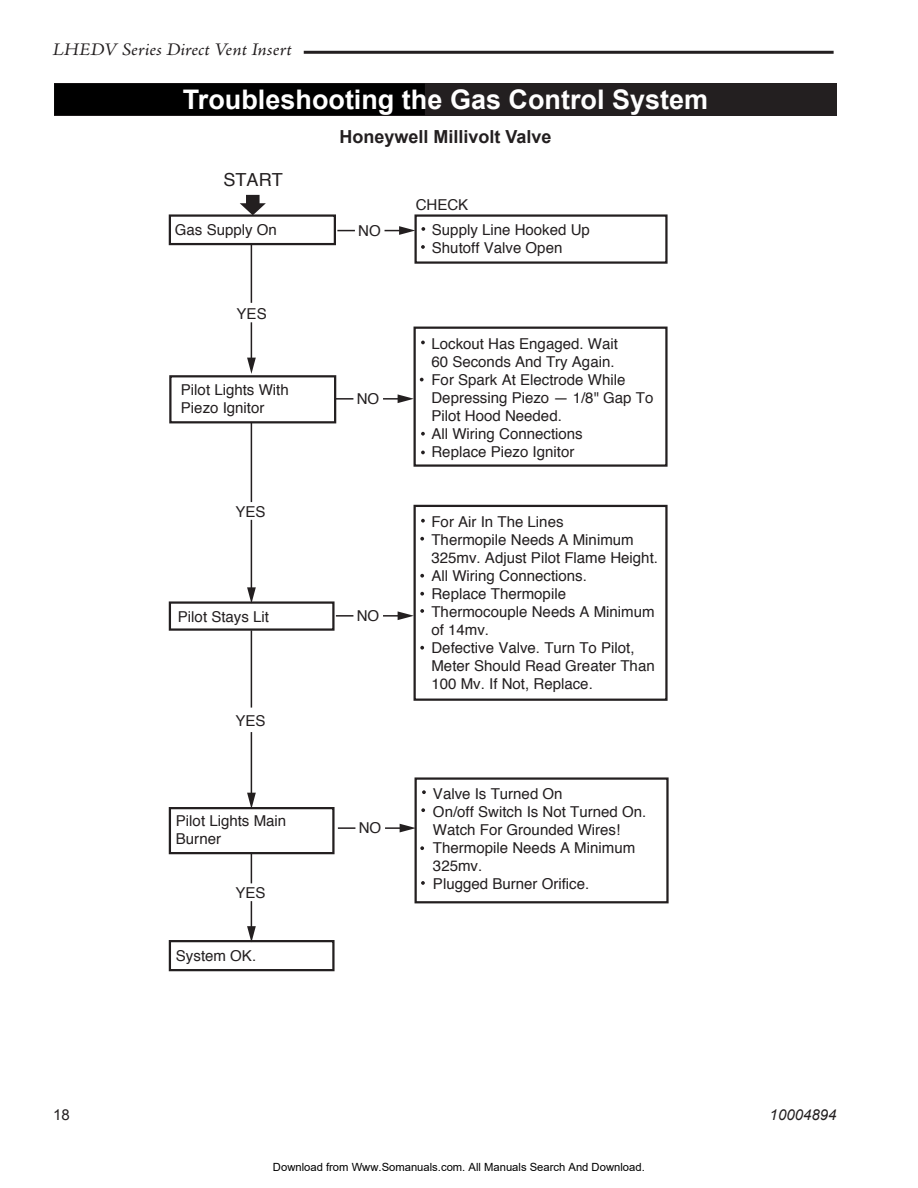
<style>
.page{position:relative;width:918px;height:1188px;background:#fff}
.page>*{position:absolute;margin:0;border:0;box-sizing:border-box;transform-origin:0 0}
.t1{font:700 27px "Arial";color:#fff}
.t2{font:italic 18px "Adobe Jenson Pro";color:#231f20;scale:1.07 1}
.t3{font:700 18px "Arial";color:#231f20}
.t4{font:18px "Helvetica";color:#231f20}
.t5{font:15px/18px "Helvetica";color:#231f20}
.t6{font:italic 15px "Arial";color:#231f20}
.t7{font:15px "Arial";color:#231f20}
.t8{font:11.25px "Arial";color:#000}
</style>
<div class="page">
<hr style="left:304px;top:51px;width:530px;height:3px;background:#231f20">
<div style="left:54px;top:83px;width:783px;height:33px;background:#231f20"></div>
<div style="left:54px;top:84px;width:371px;height:31px;background:#000"></div>
<div style="left:169px;top:214px;width:167px;height:31px;border:2px solid #231f20"></div>
<div style="left:414px;top:214px;width:254px;height:50px;border:2px solid #231f20"></div>
<svg style="left:337px;top:230px;width:18px;height:1px"></svg>
<svg style="left:385px;top:226px;width:30px;height:9px"></svg>
<svg style="left:336px;top:398px;width:17px;height:2px"></svg>
<svg style="left:383px;top:394px;width:31px;height:9px"></svg>
<svg style="left:336px;top:615px;width:17px;height:2px"></svg>
<svg style="left:383px;top:611px;width:29px;height:9px"></svg>
<svg style="left:338px;top:827px;width:17px;height:2px"></svg>
<svg style="left:385px;top:824px;width:27px;height:8px"></svg>
<div style="left:414px;top:327px;width:254px;height:140px;border:2px solid #231f20"></div>
<svg style="left:412px;top:504px;width:256px;height:400px"></svg>
<div style="left:169px;top:375px;width:167px;height:48px;border:2px solid #231f20"></div>
<hr style="left:251px;top:322px;width:1px;height:39px;background:#231f20">
<hr style="left:251px;top:245px;width:1px;height:58px;background:#231f20">
<svg style="left:247px;top:358px;width:9px;height:16px"></svg>
<hr style="left:251px;top:853px;width:1px;height:30px;background:#231f20">
<svg style="left:247px;top:901px;width:9px;height:39px"></svg>
<hr style="left:251px;top:732px;width:1px;height:64px;background:#231f20">
<hr style="left:251px;top:630px;width:1px;height:78px;background:#231f20">
<svg style="left:247px;top:793px;width:9px;height:14px"></svg>
<hr style="left:251px;top:520px;width:1px;height:70px;background:#231f20">
<hr style="left:251px;top:423px;width:1px;height:79px;background:#231f20">
<svg style="left:247px;top:587px;width:9px;height:14px"></svg>
<div style="left:169px;top:601px;width:166px;height:30px;border:2px solid #231f20"></div>
<div style="left:169px;top:807px;width:166px;height:47px;border:2px solid #231f20"></div>
<div style="left:169px;top:940px;width:166px;height:31px;border:2px solid #231f20"></div>
<svg style="left:240px;top:203px;width:26px;height:12px"></svg>
<div style="left:246px;top:195px;width:14px;height:11px;background:#231f20"></div>
<svg style="left:421px;top:227px;width:4px;height:4px"></svg>
<svg style="left:421px;top:245px;width:4px;height:4px"></svg>
<svg style="left:421px;top:341px;width:4px;height:3px"></svg>
<svg style="left:421px;top:432px;width:4px;height:4px"></svg>
<svg style="left:421px;top:451px;width:4px;height:3px"></svg>
<svg style="left:420px;top:609px;width:4px;height:4px"></svg>
<svg style="left:420px;top:592px;width:4px;height:4px"></svg>
<svg style="left:420px;top:574px;width:4px;height:4px"></svg>
<svg style="left:420px;top:537px;width:4px;height:4px"></svg>
<svg style="left:421px;top:519px;width:4px;height:4px"></svg>
<svg style="left:420px;top:646px;width:4px;height:4px"></svg>
<svg style="left:421px;top:881px;width:4px;height:4px"></svg>
<svg style="left:420px;top:846px;width:4px;height:4px"></svg>
<svg style="left:421px;top:808px;width:4px;height:4px"></svg>
<svg style="left:422px;top:790px;width:4px;height:4px"></svg>
<svg style="left:420px;top:378px;width:4px;height:3px"></svg>
<p class="t2" style="left:52px;top:39px;width:225px">LHEDV Series Direct Vent Insert</p>
<h1 class="t1" style="left:183px;top:84px;width:527px">Troubleshooting the Gas Control System</h1>
<p class="t3" style="left:339px;top:126px;width:214px">Honeywell Millivolt Valve</p>
<p class="t4" style="left:224px;top:168px;width:61px">START</p>
<p class="t5" style="left:416px;top:196px;width:54px">CHECK</p>
<p class="t5" style="left:175px;top:222px;width:104px">Gas Supply On</p>
<p class="t5" style="left:432px;top:222px;width:160px">Supply Line Hooked Up<br>Shutoff Valve Open</p>
<p class="t5" style="left:358px;top:222px;width:24px">NO</p>
<p class="t5" style="left:237px;top:305px;width:32px">YES</p>
<p class="t5" style="left:181px;top:382px;width:109px">Pilot Lights With<br>Piezo Ignitor</p>
<p class="t5" style="left:235px;top:503px;width:32px">YES</p>
<p class="t5" style="left:178px;top:608px;width:93px">Pilot Stays Lit</p>
<p class="t5" style="left:235px;top:713px;width:32px">YES</p>
<p class="t5" style="left:176px;top:813px;width:112px">Pilot Lights Main<br>Burner</p>
<p class="t5" style="left:235px;top:885px;width:32px">YES</p>
<p class="t5" style="left:176px;top:948px;width:82px">System OK.</p>
<p class="t5" style="left:357px;top:390px;width:24px">NO</p>
<p class="t5" style="left:357px;top:607px;width:24px">NO</p>
<p class="t5" style="left:359px;top:820px;width:24px">NO</p>
<p class="t5" style="left:431px;top:335px;width:223px">Lockout Has Engaged. Wait<br>60 Seconds And Try Again.<br>For Spark At Electrode While<br>Depressing Piezo — 1/8" Gap To<br>Pilot Hood Needed.<br>All Wiring Connections<br>Replace Piezo Ignitor</p>
<p class="t5" style="left:431px;top:514px;width:228px">For Air In The Lines<br>Thermopile Needs A Minimum<br>325mv. Adjust Pilot Flame Height.<br>All Wiring Connections.<br>Replace Thermopile<br>Thermocouple Needs A Minimum of 14mv.<br>Defective Valve. Turn To Pilot,<br>Meter Should Read Greater Than<br>100 Mv. If Not, Replace.</p>
<p class="t5" style="left:433px;top:786px;width:215px">Valve Is Turned On<br>On/off Switch Is Not Turned On.<br>Watch For Grounded Wires!<br>Thermopile Needs A Minimum<br>325mv.<br>Plugged Burner Orifice.</p>
<p class="t7" style="left:53px;top:1106px;width:18px">18</p>
<p class="t6" style="left:770px;top:1106px;width:68px">10004894</p>
<p class="t8" style="left:273px;top:1160px;width:373px">Download from Www.Somanuals.com. All Manuals Search And Download.</p>
</div>
